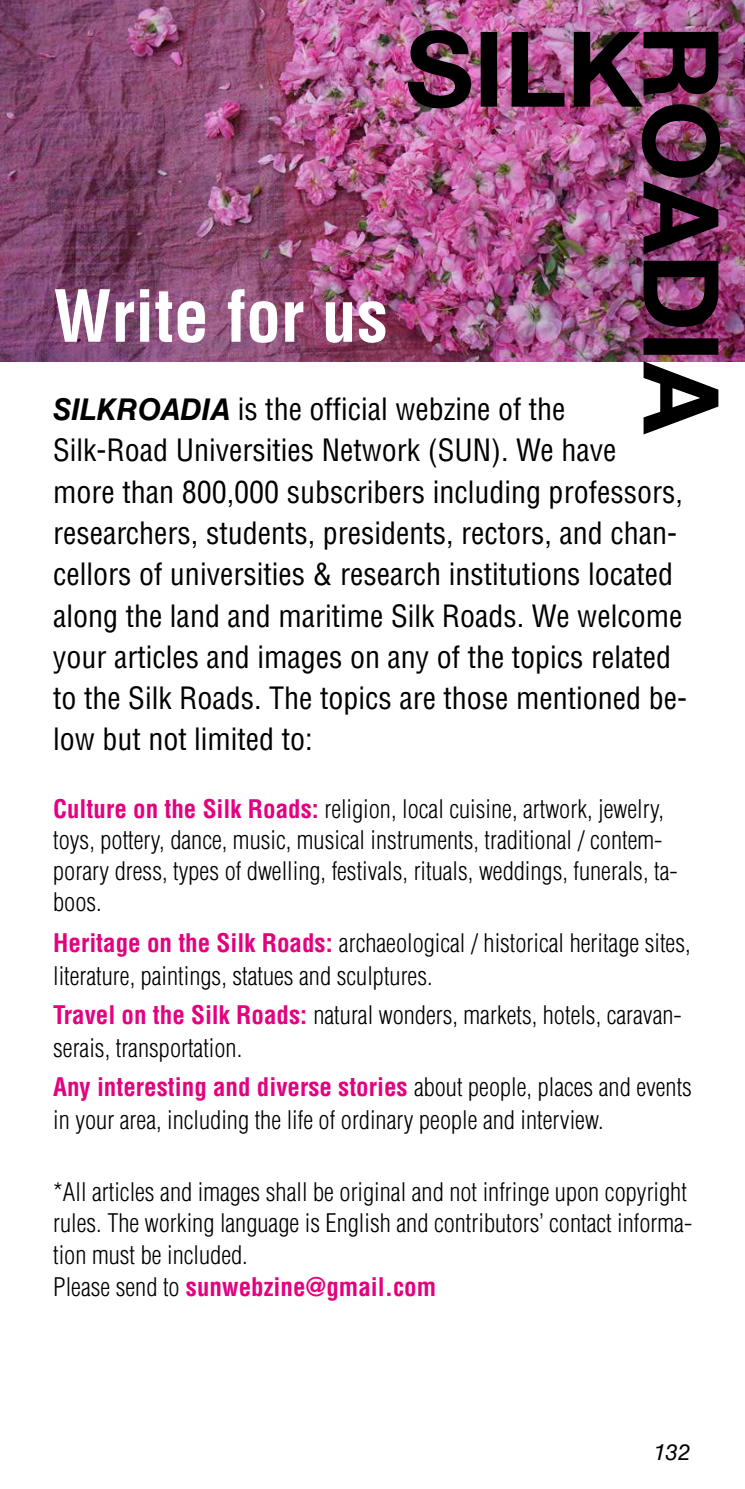
<style>
.page{position:relative;width:745px;height:1489px;background:#fff}
.page>*{position:absolute;margin:0;border:0;box-sizing:border-box;transform-origin:0 0}
.t1{font:700 condensed 70px "Helvetica LT Std";color:#fff}
.t2{font:condensed 30px/41.2px "Helvetica LT Std";color:#000}
.t3{font:300 condensed 25px/31.2px "Helvetica LT Std";color:#000}
.t4{font:italic 22.5px "Helvetica LT Std";color:#000}
.s1{font-weight:700;font-style:italic;font-stretch:normal}
.s2{font-weight:700;color:#e4007f}
</style>
<div class="page">
<img style="left:0;top:0;width:744px;height:361px">
<img style="left:407px;top:30px;width:312px;height:404px">
<h1 class="t1" style="left:53px;top:272px;width:336px">Write for us</h1>
<p class="t2" style="left:53px;top:388px;width:635px"><span class="s1">SILKROADIA</span> is the official webzine of the Silk-Road Universities Network (SUN). We have<br>more than 800,000 subscribers including professors, researchers, students, presidents, rectors, and chan&shy;cellors of universities &amp; research institutions located along the land and maritime Silk Roads. We welcome your articles and images on any of the topics related to the Silk Roads. The topics are those mentioned be&shy;low but not limited to:</p>
<p class="t3" style="left:53px;top:792px;width:625px"><span class="s2">Culture on the Silk Roads:</span> religion, local cuisine, artwork, jewelry, toys, pottery, dance, music, musical instruments, traditional / contem&shy;porary dress, types of dwelling, festivals, rituals, weddings, funerals, ta&shy;boos.</p>
<p class="t3" style="left:53px;top:926px;width:638px;line-height:32.5px"><span class="s2">Heritage on the Silk Roads:</span> archaeological / historical heritage sites, literature, paintings, statues and sculptures.</p>
<p class="t3" style="left:53px;top:998px;width:629px;line-height:32.5px"><span class="s2">Travel on the Silk Roads:</span> natural wonders, markets, hotels, caravan&shy;serais, transportation.</p>
<p class="t3" style="left:53px;top:1070px;width:640px;line-height:32.5px"><span class="s2">Any interesting and diverse stories</span> about people, places and events in your area, including the life of ordinary people and interview.</p>
<p class="t3" style="left:53px;top:1175px;width:640px;line-height:31.6px">*All articles and images shall be original and not infringe upon copyright rules. The working language is English and contributors’ contact informa&shy;tion must be included.<br>Please send to <span class="s2">sunwebzine@gmail.com</span></p>
<p class="t4" style="left:653px;top:1438px;width:38px">132</p>
</div>
